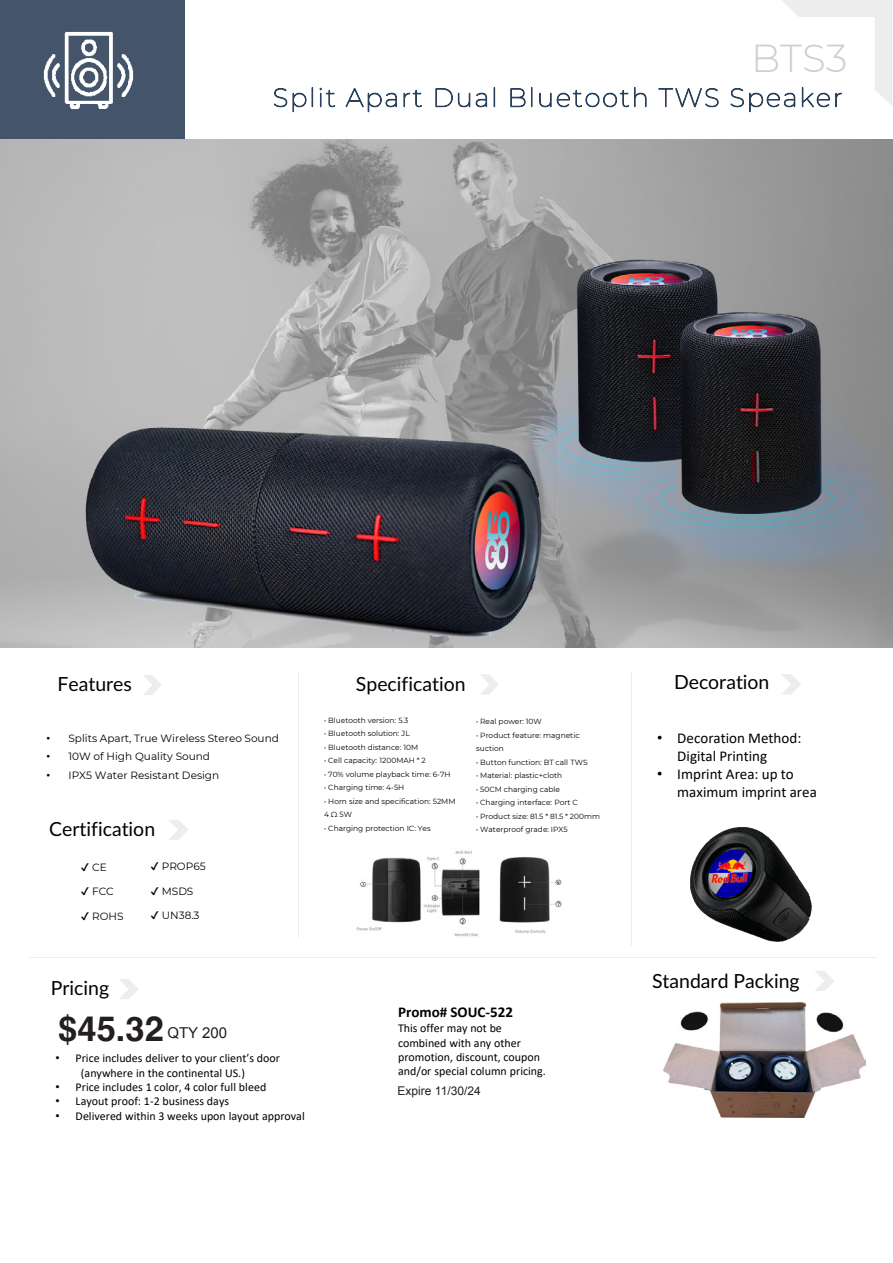
<style>
.page{position:relative;width:893px;height:1263px;background:#fff}
.page>*{position:absolute;margin:0;border:0;box-sizing:border-box;transform-origin:0 0}
.t1{font:300 38.85px "Montserrat";color:#d0cece}
.t2{font:100 25.95px "Montserrat";letter-spacing:.065em;color:#28405a}
.t3{font:19.5px "Lato";color:#000}
.t4{font:300 18px "Helvetica";color:#231f20}
.t5{font:16.5px "Lato";color:#000}
.t6{font:15px/18px "Calibri";color:#000}
.t7{font:700 15px "Calibri";color:#000}
.t8{font:15px "Arial";color:#231f20}
.t9{font:12px/14.4px "Calibri";color:#000}
.t10{font:12px "Arial";color:#231f20}
.t11{font:10.5px "Montserrat";color:#000}
.t12{font:7.5px/13.5px "Montserrat";color:#000}
.s1{font-family:"Arial"}
.s2{font-weight:700;font-size:34.5px}
.s3{font-family:"Calibri";font-size:36px}
</style>
<div class="page">
<svg style="left:782px;top:674px;width:19px;height:20px"></svg>
<svg style="left:480px;top:674px;width:19px;height:20px"></svg>
<svg style="left:143px;top:675px;width:18px;height:20px"></svg>
<div style="left:0;top:0;width:185px;height:140px;background:#44546a"></div>
<svg style="left:782px;top:0;width:110px;height:105px"></svg>
<hr style="left:298px;top:671px;width:1px;height:267px;background:#ededed">
<svg style="left:169px;top:820px;width:19px;height:19px"></svg>
<hr style="left:631px;top:671px;width:1px;height:274px;background:#ededed">
<svg style="left:815px;top:971px;width:19px;height:20px"></svg>
<hr style="left:29px;top:957px;width:847px;height:1px;background:#ededed">
<svg style="left:857px;top:647px;width:30px;height:1px"></svg>
<img style="left:356px;top:850px;width:206px;height:87px">
<img style="left:690px;top:827px;width:122px;height:115px">
<img style="left:0;top:140px;width:892px;height:507px">
<img style="left:663px;top:1002px;width:203px;height:115px">
<img style="left:43px;top:31px;width:91px;height:79px">
<svg style="left:119px;top:979px;width:19px;height:20px"></svg>
<p class="t1" style="left:751px;top:32px;width:98px">BTS3</p>
<p class="t2" style="left:273px;top:80px;width:571px">Split Apart Dual Bluetooth TWS Speaker</p>
<p class="t3" style="left:58px;top:670px;width:76px">Features</p>
<p class="t3" style="left:356px;top:670px;width:111px">Specification</p>
<p class="t3" style="left:674px;top:668px;width:97px">Decoration</p>
<p class="t11" style="left:47px;top:730px;width:234px"><span class="s1">•</span> Splits Apart, True Wireless Stereo Sound</p>
<p class="t11" style="left:47px;top:749px;width:165px"><span class="s1">•</span> 10W of High Quality Sound</p>
<p class="t11" style="left:47px;top:768px;width:174px"><span class="s1">•</span> IPX5 Water Resistant Design</p>
<p class="t3" style="left:49px;top:815px;width:107px">Certification</p>
<p class="t11" style="left:81px;top:859px;width:27px">✔ CE</p>
<p class="t11" style="left:81px;top:884px;width:35px">✔ FCC</p>
<p class="t11" style="left:81px;top:909px;width:44px">✔ ROHS</p>
<p class="t11" style="left:150px;top:859px;width:57px">✔ PROP65</p>
<p class="t11" style="left:150px;top:884px;width:44px">✔ MSDS</p>
<p class="t11" style="left:150px;top:908px;width:51px">✔ UN38.3</p>
<p class="t12" style="left:324px;top:713px;width:86px">• Bluetooth version: 5.3</p>
<p class="t12" style="left:324px;top:726px;width:87px">• Bluetooth solution: JL</p>
<p class="t12" style="left:324px;top:740px;width:96px">• Bluetooth distance: 10M</p>
<p class="t12" style="left:324px;top:753px;width:103px">• Cell capacity: 1200MAH * 2</p>
<p class="t12" style="left:324px;top:767px;width:128px">• 70% volume playback time: 6-7H</p>
<p class="t12" style="left:324px;top:780px;width:82px">• Charging time: 4-5H</p>
<p class="t12" style="left:324px;top:794px;width:133px">• Horn size and specification: 52MM<br>4 Ω 5W</p>
<p class="t12" style="left:324px;top:821px;width:108px">• Charging protection IC: Yes</p>
<p class="t12" style="left:476px;top:714px;width:67px">• Real power: 10W</p>
<p class="t12" style="left:476px;top:728px;width:105px">• Product feature: magnetic suction</p>
<p class="t12" style="left:476px;top:755px;width:113px">• Button function: BT call TWS</p>
<p class="t12" style="left:476px;top:768px;width:88px">• Material: plastic+cloth</p>
<p class="t12" style="left:476px;top:782px;width:85px">• 50CM charging cable</p>
<p class="t12" style="left:476px;top:795px;width:103px">• Charging interface: Port C</p>
<p class="t12" style="left:476px;top:809px;width:125px">• Product size: 81.5 * 81.5 * 200mm</p>
<p class="t12" style="left:476px;top:822px;width:93px">• Waterproof grade: IPX5</p>
<p class="t3" style="left:51px;top:973px;width:60px">Pricing</p>
<p class="t4" style="left:58px;top:1019px;width:217px"><span class="s2">$45.32</span> (C) QTY 200</p>
<p class="t5" style="left:99px;top:1023px;width:181px"><span class="s3">3 90 C</span> QTY 200</p>
<p class="t9" style="left:81px;top:1050px;width:201px;text-indent:-26px"><span class="s1">•</span> Price includes deliver to your client’s door (anywhere in the continental US.)</p>
<p class="t9" style="left:55px;top:1079px;width:212px"><span class="s1">•</span> Price includes 1 color, 4 color full bleed</p>
<p class="t9" style="left:55px;top:1093px;width:175px"><span class="s1">•</span> Layout proof: 1-2 business days</p>
<p class="t9" style="left:55px;top:1108px;width:251px"><span class="s1">•</span> Delivered within 3 weeks upon layout approval</p>
<p class="t8" style="left:167px;top:1023px;width:61px">QTY 200</p>
<p class="t7" style="left:398px;top:1001px;width:116px">Promo# SOUC-522</p>
<p class="t9" style="left:398px;top:1020px;width:149px">This offer may not be combined with any other promotion, discount, coupon and/or special column pricing.<br>Expires: 8/31/24</p>
<p class="t10" style="left:397px;top:1082px;width:85px">Expire 11/30/24</p>
<p class="t6" style="left:677px;top:729px;width:126px;text-indent:-20px"><span class="s1">•</span> Decoration Method:<br>Digital Printing</p>
<p class="t6" style="left:677px;top:765px;width:141px;text-indent:-20px"><span class="s1">•</span> Imprint Area: up to maximum imprint area</p>
<p class="t3" style="left:652px;top:966px;width:149px">Standard Packing</p>
</div>
